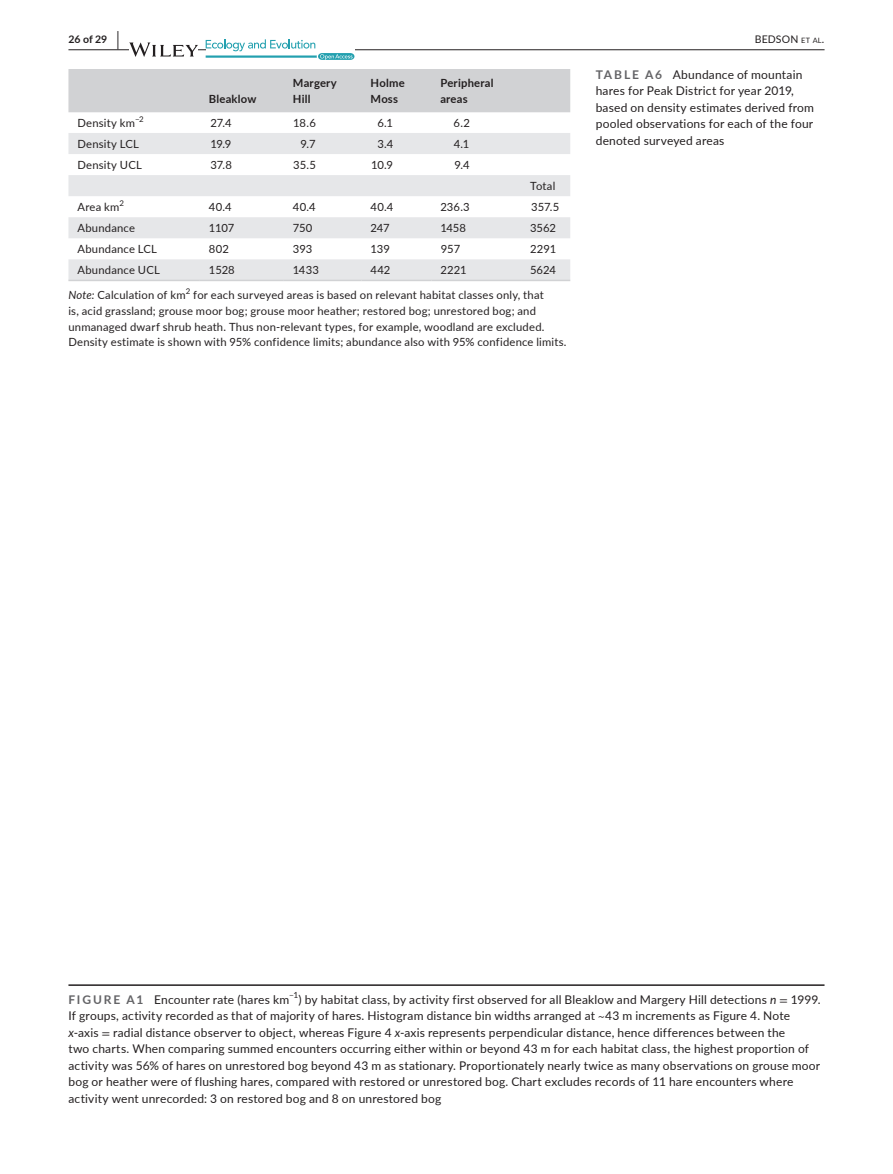
<style>
.page{position:relative;width:893px;height:1174px;background:#fff}
.page>*{position:absolute;margin:0;border:0;box-sizing:border-box;transform-origin:0 0}
.t1{font:12px/16.5px "Lato";letter-spacing:.015em;color:#231f20}
.t2{font:11.25px/15.8px "Lato";letter-spacing:.015em;color:#231f20}
.t3{font:700 11.25px/15.8px "Lato";letter-spacing:.02em;color:#231f20}
.t4{font:10.5px "Lato";letter-spacing:.02em;color:#231f20}
.t5{font:700 10.5px "Lato";color:#231f20}
.t6{font:7.8px "Lato";color:#231f20}
.s1{font-size:19.5px}
.s2{font-size:7.35px}
.s3{font-style:italic}
.s4{font-weight:700;color:#636366}
.s5{font-family:"STIX"}
</style>
<div class="page">
<hr style="left:68px;top:49px;width:756px;height:1px;background:#231f20">
<svg style="left:129px;top:42px;width:69px;height:15px"></svg>
<svg style="left:206px;top:39px;width:148px;height:21px"></svg>
<div style="left:68px;top:69px;width:502px;height:43px;background:#d1d2d4"></div>
<svg style="left:68px;top:133px;width:502px;height:147px;fill:#e6e7e9"></svg>
<hr style="left:68px;top:280px;width:132px;height:1px;background:#d1d2d4">
<hr style="left:200px;top:280px;width:84px;height:1px;background:#d1d2d4">
<hr style="left:284px;top:280px;width:77px;height:1px;background:#d1d2d4">
<hr style="left:361px;top:280px;width:70px;height:1px;background:#d1d2d4">
<hr style="left:431px;top:280px;width:90px;height:1px;background:#d1d2d4">
<hr style="left:521px;top:280px;width:49px;height:1px;background:#d1d2d4">
<hr style="left:68px;top:984px;width:756px;height:2px;background:#231f20">
<p class="t5" style="left:68px;top:31px;width:52px">26 of 29 <span class="s1">|</span></p>
<p class="t4" style="left:755px;top:31px;width:71px">BEDSON <span class="s2">et al</span>.</p>
<p class="t3" style="left:209px;top:91px;width:49px">Bleaklow</p>
<p class="t3" style="left:293px;top:75px;width:46px">Margery<br>Hill</p>
<p class="t3" style="left:370px;top:75px;width:36px">Holme<br>Moss</p>
<p class="t3" style="left:440px;top:75px;width:55px">Peripheral areas</p>
<p class="t2" style="left:77px;top:115px;width:59px">Density km</p>
<p class="t6" style="left:135px;top:113px;width:10px">−2</p>
<p class="t2" style="left:210px;top:115px;width:23px">27.4</p>
<p class="t2" style="left:293px;top:115px;width:24px">18.6</p>
<p class="t2" style="left:377px;top:115px;width:17px">6.1</p>
<p class="t2" style="left:454px;top:115px;width:18px">6.2</p>
<p class="t2" style="left:77px;top:136px;width:63px">Density LCL</p>
<p class="t2" style="left:210px;top:136px;width:23px">19.9</p>
<p class="t2" style="left:301px;top:136px;width:16px">9.7</p>
<p class="t2" style="left:377px;top:136px;width:18px">3.4</p>
<p class="t2" style="left:454px;top:136px;width:17px">4.1</p>
<p class="t2" style="left:77px;top:157px;width:66px">Density UCL</p>
<p class="t2" style="left:210px;top:157px;width:23px">37.8</p>
<p class="t2" style="left:293px;top:157px;width:24px">35.5</p>
<p class="t2" style="left:371px;top:157px;width:24px">10.9</p>
<p class="t2" style="left:455px;top:157px;width:17px">9.4</p>
<p class="t2" style="left:530px;top:178px;width:27px">Total</p>
<p class="t2" style="left:77px;top:199px;width:44px">Area km</p>
<p class="t6" style="left:120px;top:198px;width:6px">2</p>
<p class="t2" style="left:209px;top:199px;width:24px">40.4</p>
<p class="t2" style="left:293px;top:199px;width:24px">40.4</p>
<p class="t2" style="left:370px;top:199px;width:24px">40.4</p>
<p class="t2" style="left:440px;top:199px;width:31px">236.3</p>
<p class="t2" style="left:531px;top:199px;width:30px">357.5</p>
<p class="t2" style="left:77px;top:220px;width:59px">Abundance</p>
<p class="t2" style="left:209px;top:220px;width:27px">1107</p>
<p class="t2" style="left:293px;top:220px;width:21px">750</p>
<p class="t2" style="left:370px;top:220px;width:21px">247</p>
<p class="t2" style="left:440px;top:220px;width:27px">1458</p>
<p class="t2" style="left:530px;top:220px;width:28px">3562</p>
<p class="t2" style="left:77px;top:241px;width:81px">Abundance LCL</p>
<p class="t2" style="left:209px;top:241px;width:22px">802</p>
<p class="t2" style="left:293px;top:241px;width:21px">393</p>
<p class="t2" style="left:370px;top:241px;width:21px">139</p>
<p class="t2" style="left:441px;top:241px;width:21px">957</p>
<p class="t2" style="left:530px;top:241px;width:28px">2291</p>
<p class="t2" style="left:77px;top:262px;width:84px">Abundance UCL</p>
<p class="t2" style="left:209px;top:262px;width:27px">1528</p>
<p class="t2" style="left:293px;top:262px;width:28px">1433</p>
<p class="t2" style="left:370px;top:262px;width:21px">442</p>
<p class="t2" style="left:440px;top:262px;width:28px">2221</p>
<p class="t2" style="left:530px;top:262px;width:27px">5624</p>
<p class="t2" style="left:68px;top:287px;width:119px"><span class="s3">Note:</span> Calculation of km</p>
<p class="t6" style="left:186px;top:286px;width:6px">2</p>
<p class="t2" style="left:68px;top:287px;width:500px;text-indent:125px">for each surveyed areas is based on relevant habitat classes only, that<br>is, acid grassland; grouse moor bog; grouse moor heather; restored bog; unrestored bog; and unmanaged dwarf shrub heath. Thus non-relevant types, for example, woodland are excluded.<br>Density estimate is shown with 95% confidence limits; abundance also with 95% confidence limits.</p>
<p class="t1" style="left:596px;top:66px;width:220px"><span class="s4">TABLE A6</span> Abundance of mountain hares for Peak District for year 2019, based on density estimates derived from pooled observations for each of the four denoted surveyed areas</p>
<p class="t1" style="left:68px;top:990px;width:753px"><span class="s4">FIGURE A1</span> Encounter rate (hares km<sup>−1</sup>) by habitat class, by activity first observed for all Bleaklow and Margery Hill detections <span class="s3">n</span> <span class="s5">=</span> 1999.<br>If groups, activity recorded as that of majority of hares. Histogram distance bin widths arranged at <span class="s5">~</span>43 m increments as Figure 4. Note <span class="s3">x</span>-axis <span class="s5">=</span> radial distance observer to object, whereas Figure 4 <span class="s3">x</span>-axis represents perpendicular distance, hence differences between the<br>two charts. When comparing summed encounters occurring either within or beyond 43 m for each habitat class, the highest proportion of activity was 56% of hares on unrestored bog beyond 43 m as stationary. Proportionately nearly twice as many observations on grouse moor bog or heather were of flushing hares, compared with restored or unrestored bog. Chart excludes records of 11 hare encounters where activity went unrecorded: 3 on restored bog and 8 on unrestored bog</p>
</div>
